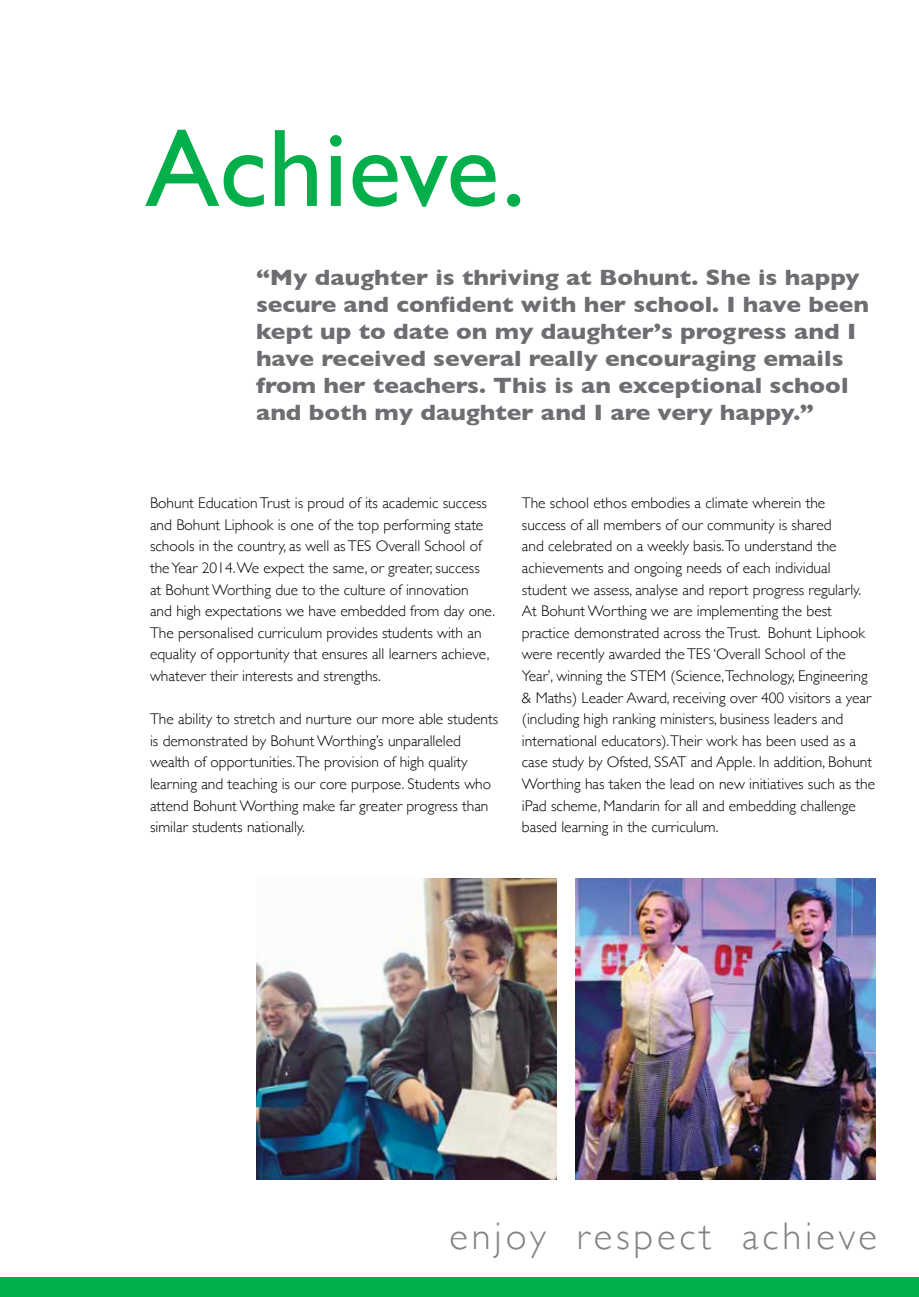
<style>
.page{position:relative;width:919px;height:1297px;background:#fff}
.page>*{position:absolute;margin:0;border:0;box-sizing:border-box;transform-origin:0 0}
.t1{font:111.15px "Gill Sans";color:#03af4b}
.t2{font:300 38.55px "Gill Sans";letter-spacing:.1em;color:#808285}
.t3{font:700 22.5px/27px "Gill Sans";color:#6d6e71;scale:1.09 1}
.t4{font:300 15.45px/21.6px "Gill Sans";color:#000}
</style>
<div class="page">
<hr style="left:0;top:889px;width:1px;height:354px;background:#03af4b">
<div style="left:0;top:1277px;width:918px;height:20px;background:#03af4b"></div>
<img style="left:256px;top:879px;width:301px;height:300px">
<img style="left:575px;top:879px;width:300px;height:300px">
<h1 class="t1" style="left:145px;top:104px;width:382px">Achieve.</h1>
<p class="t3" style="left:256px;top:263px;width:563px">“My daughter is thriving at Bohunt. She is happy secure and confident with her school. I have been kept up to date on my daughter’s progress and I have received several really encouraging emails from her teachers. This is an exceptional school and both my daughter and I are very happy.”</p>
<p class="t4" style="left:150px;top:492px;width:346px">Bohunt Education Trust is proud of its academic success and Bohunt Liphook is one of the top performing state schools in the country, as well as TES Overall School of the Year 2014. We expect the same, or greater, success<br>at Bohunt Worthing due to the culture of innovation<br>and high expectations we have embedded from day one.<br>The personalised curriculum provides students with an equality of opportunity that ensures all learners achieve, whatever their interests and strengths.</p>
<p class="t4" style="left:150px;top:708px;width:350px">The ability to stretch and nurture our more able students is demonstrated by Bohunt Worthing’s unparalleled wealth of opportunities.The provision of high quality learning and teaching is our core purpose. Students who attend Bohunt Worthing make far greater progress than similar students nationally.</p>
<p class="t4" style="left:522px;top:492px;width:355px">The school ethos embodies a climate wherein the<br>success of all members of our community is shared<br>and celebrated on a weekly basis.To understand the achievements and ongoing needs of each individual student we assess, analyse and report progress regularly.<br>At Bohunt Worthing we are implementing the best practice demonstrated across the Trust. Bohunt Liphook were recently awarded the TES ‘Overall School of the Year’, winning the STEM (Science,Technology, Engineering &amp; Maths) Leader Award, receiving over 400 visitors a year (including high ranking ministers, business leaders and international educators).Their work has been used as a case study by Ofsted, SSAT and Apple. In addition, Bohunt Worthing has taken the lead on new initiatives such as the iPad scheme, Mandarin for all and embedding challenge based learning in the curriculum.</p>
<h2 class="t2" style="left:449px;top:1206px;width:429px">enjoy respect achieve</h2>
</div>
